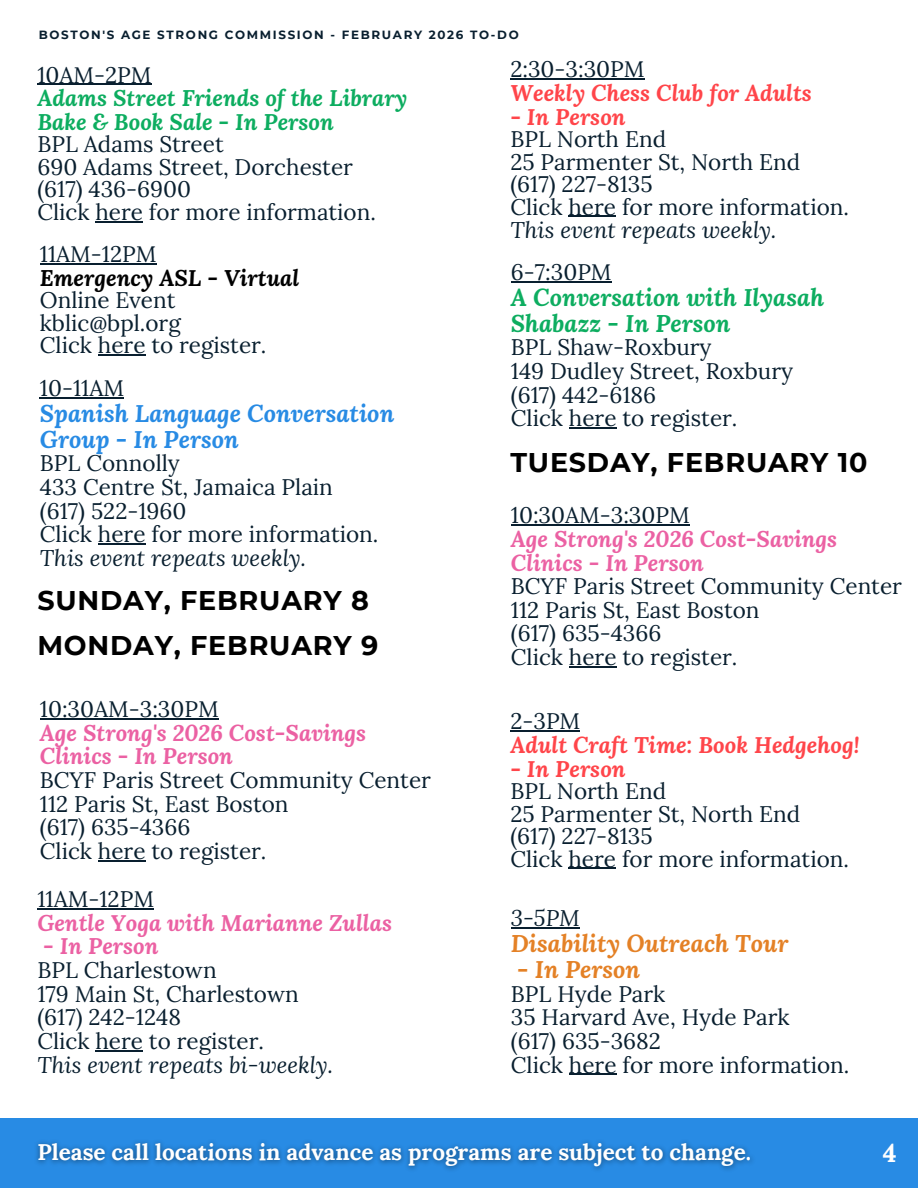
<style>
.page{position:relative;width:918px;height:1188px;background:#fff}
.page>*{position:absolute;margin:0;border:0;box-sizing:border-box;transform-origin:0 0}
.t1{font:700 27px "Montserrat";letter-spacing:.03em;color:#000}
.t2{font:700 25.5px "Lora";color:#fff}
.t3{font:italic 700 24px "Lora";color:#288be4}
.t4{font:italic 700 24px/25.8px "Lora";color:#0dad60}
.t5{font:italic 700 24px "Lora";color:#e48126}
.t6{font:22.5px/23.7px "Lora";color:#091f2f}
.t7{font:italic 700 22.5px/23.7px "Lora";color:#eb61a3}
.t8{font:italic 22.5px "Lora";color:#091f2f}
.t9{font:italic 700 22.5px "Lora";color:#ff454a}
.t10{font:700 22.5px "Lora";color:#fff}
.t11{font:italic 700 22.5px/23.7px "Lora";color:#0dad60}
.t12{font:italic 700 22.5px "Lora";color:#000}
.t13{font:700 11.85px "Montserrat";letter-spacing:.14em;color:#091f2f}
</style>
<div class="page">
<div style="left:0;top:1118px;width:918px;height:70px;background:#288be4"></div>
<img style="left:36px;top:1141px;width:717px;height:29px">
<hr style="left:40px;top:263px;width:116px;height:1px;background:#091f2f">
<hr style="left:98px;top:354px;width:48px;height:1px;background:#091f2f">
<hr style="left:40px;top:397px;width:84px;height:1px;background:#091f2f">
<hr style="left:98px;top:543px;width:48px;height:2px;background:#091f2f">
<hr style="left:37px;top:84px;width:115px;height:1px;background:#091f2f">
<hr style="left:95px;top:221px;width:48px;height:1px;background:#091f2f">
<hr style="left:510px;top:79px;width:134px;height:1px;background:#091f2f">
<hr style="left:569px;top:216px;width:47px;height:1px;background:#091f2f">
<hr style="left:37px;top:908px;width:117px;height:1px;background:#091f2f">
<hr style="left:95px;top:1050px;width:48px;height:1px;background:#091f2f">
<hr style="left:511px;top:281px;width:101px;height:1px;background:#091f2f">
<hr style="left:569px;top:427px;width:48px;height:2px;background:#091f2f">
<hr style="left:511px;top:524px;width:179px;height:2px;background:#091f2f">
<hr style="left:569px;top:666px;width:48px;height:1px;background:#091f2f">
<hr style="left:40px;top:718px;width:179px;height:1px;background:#091f2f">
<hr style="left:98px;top:860px;width:48px;height:1px;background:#091f2f">
<hr style="left:511px;top:927px;width:69px;height:2px;background:#091f2f">
<hr style="left:569px;top:1074px;width:48px;height:1px;background:#091f2f">
<hr style="left:510px;top:730px;width:70px;height:2px;background:#091f2f">
<hr style="left:569px;top:868px;width:47px;height:1px;background:#091f2f">
<p class="t13" style="left:39px;top:28px;width:482px">BOSTON'S AGE STRONG COMMISSION - FEBRUARY 2026 TO-DO</p>
<p class="t6" style="left:37px;top:62px;width:116px">10AM-2PM</p>
<p class="t11" style="left:37px;top:86px;width:372px">Adams Street Friends of the Library<br>Bake &amp; Book Sale - In Person</p>
<p class="t6" style="left:37px;top:132px;width:188px">BPL Adams Street</p>
<p class="t6" style="left:37px;top:155px;width:317px">690 Adams Street, Dorchester</p>
<p class="t6" style="left:37px;top:177px;width:155px">(617) 436-6900</p>
<p class="t6" style="left:37px;top:200px;width:340px">Click here for more information.</p>
<p class="t6" style="left:40px;top:242px;width:118px">11AM-12PM</p>
<p class="t12" style="left:40px;top:262px;width:261px">Emergency ASL - Virtual</p>
<p class="t6" style="left:40px;top:288px;width:137px">Online Event</p>
<p class="t6" style="left:40px;top:311px;width:142px">kblic@bpl.org</p>
<p class="t6" style="left:40px;top:333px;width:228px">Click here to register.</p>
<p class="t6" style="left:40px;top:376px;width:86px">10-11AM</p>
<h1 class="t3" style="left:40px;top:397px;width:356px">Spanish Language Conversation</h1>
<h1 class="t3" style="left:40px;top:423px;width:200px">Group - In Person</h1>
<p class="t6" style="left:40px;top:451px;width:141px">BPL Connolly</p>
<p class="t6" style="left:40px;top:475px;width:295px">433 Centre St, Jamaica Plain</p>
<p class="t6" style="left:40px;top:499px;width:148px">(617) 522-1960</p>
<p class="t6" style="left:40px;top:522px;width:340px">Click here for more information.</p>
<p class="t8" style="left:40px;top:543px;width:268px">This event repeats weekly.</p>
<p class="t1" style="left:37px;top:584px;width:333px">SUNDAY, FEBRUARY 8</p>
<p class="t1" style="left:37px;top:629px;width:342px">MONDAY, FEBRUARY 9</p>
<p class="t6" style="left:40px;top:697px;width:180px">10:30AM-3:30PM</p>
<p class="t7" style="left:40px;top:720px;width:328px">Age Strong's 2026 Cost-Savings<br>Clinics - In Person</p>
<p class="t6" style="left:40px;top:768px;width:393px">BCYF Paris Street Community Center<br>112 Paris St, East Boston</p>
<p class="t6" style="left:40px;top:815px;width:152px">(617) 635-4366</p>
<p class="t6" style="left:40px;top:839px;width:228px">Click here to register.</p>
<p class="t6" style="left:37px;top:887px;width:118px">11AM-12PM</p>
<p class="t7" style="left:37px;top:910px;width:356px">Gentle Yoga with Marianne Zullas</p>
<p class="t7" style="left:43px;top:934px;width:117px">- In Person</p>
<p class="t6" style="left:37px;top:958px;width:181px">BPL Charlestown</p>
<p class="t6" style="left:37px;top:982px;width:263px">179 Main St, Charlestown</p>
<p class="t6" style="left:37px;top:1005px;width:145px">(617) 242-1248</p>
<p class="t6" style="left:37px;top:1029px;width:228px">Click here to register.</p>
<p class="t8" style="left:37px;top:1049px;width:297px">This event repeats bi-weekly.</p>
<p class="t6" style="left:510px;top:57px;width:136px">2:30-3:30PM</p>
<p class="t9" style="left:510px;top:78px;width:303px">Weekly Chess Club for Adults</p>
<p class="t9" style="left:510px;top:101px;width:117px">- In Person</p>
<p class="t6" style="left:510px;top:127px;width:157px">BPL North End</p>
<p class="t6" style="left:510px;top:150px;width:291px">25 Parmenter St, North End</p>
<p class="t6" style="left:510px;top:172px;width:144px">(617) 227-8135</p>
<p class="t6" style="left:510px;top:195px;width:340px">Click here for more information.</p>
<p class="t8" style="left:510px;top:215px;width:268px">This event repeats weekly.</p>
<p class="t6" style="left:511px;top:260px;width:102px">6-7:30PM</p>
<p class="t4" style="left:511px;top:284px;width:315px">A Conversation with Ilyasah<br>Shabazz - In Person</p>
<p class="t6" style="left:511px;top:335px;width:202px">BPL Shaw-Roxbury</p>
<p class="t6" style="left:511px;top:359px;width:284px">149 Dudley Street, Roxbury</p>
<p class="t6" style="left:511px;top:383px;width:147px">(617) 442-6186</p>
<p class="t6" style="left:511px;top:406px;width:228px">Click here to register.</p>
<p class="t1" style="left:510px;top:445px;width:359px">TUESDAY, FEBRUARY 10</p>
<p class="t6" style="left:511px;top:503px;width:180px">10:30AM-3:30PM</p>
<p class="t7" style="left:511px;top:527px;width:328px">Age Strong's 2026 Cost-Savings<br>Clinics - In Person</p>
<p class="t6" style="left:511px;top:574px;width:393px">BCYF Paris Street Community Center<br>112 Paris St, East Boston</p>
<p class="t6" style="left:511px;top:621px;width:152px">(617) 635-4366</p>
<p class="t6" style="left:511px;top:645px;width:228px">Click here to register.</p>
<p class="t6" style="left:510px;top:709px;width:71px">2-3PM</p>
<p class="t9" style="left:510px;top:730px;width:351px">Adult Craft Time: Book Hedgehog!</p>
<p class="t9" style="left:510px;top:753px;width:117px">- In Person</p>
<p class="t6" style="left:510px;top:779px;width:157px">BPL North End</p>
<p class="t6" style="left:510px;top:802px;width:291px">25 Parmenter St, North End</p>
<p class="t6" style="left:510px;top:824px;width:144px">(617) 227-8135</p>
<p class="t6" style="left:510px;top:847px;width:340px">Click here for more information.</p>
<p class="t8" style="left:511px;top:903px;width:70px">3-5PM</p>
<p class="t5" style="left:511px;top:927px;width:279px">Disability Outreach Tour</p>
<p class="t5" style="left:517px;top:953px;width:124px">- In Person</p>
<p class="t6" style="left:511px;top:982px;width:156px">BPL Hyde Park</p>
<p class="t6" style="left:511px;top:1005px;width:280px">35 Harvard Ave, Hyde Park</p>
<p class="t6" style="left:511px;top:1029px;width:152px">(617) 635-3682</p>
<p class="t6" style="left:511px;top:1053px;width:340px">Click here for more information.</p>
<p class="t10" style="left:37px;top:1137px;width:715px">Please call locations in advance as programs are subject to change.</p>
<p class="t2" style="left:883px;top:1136px;width:15px">4</p>
</div>
